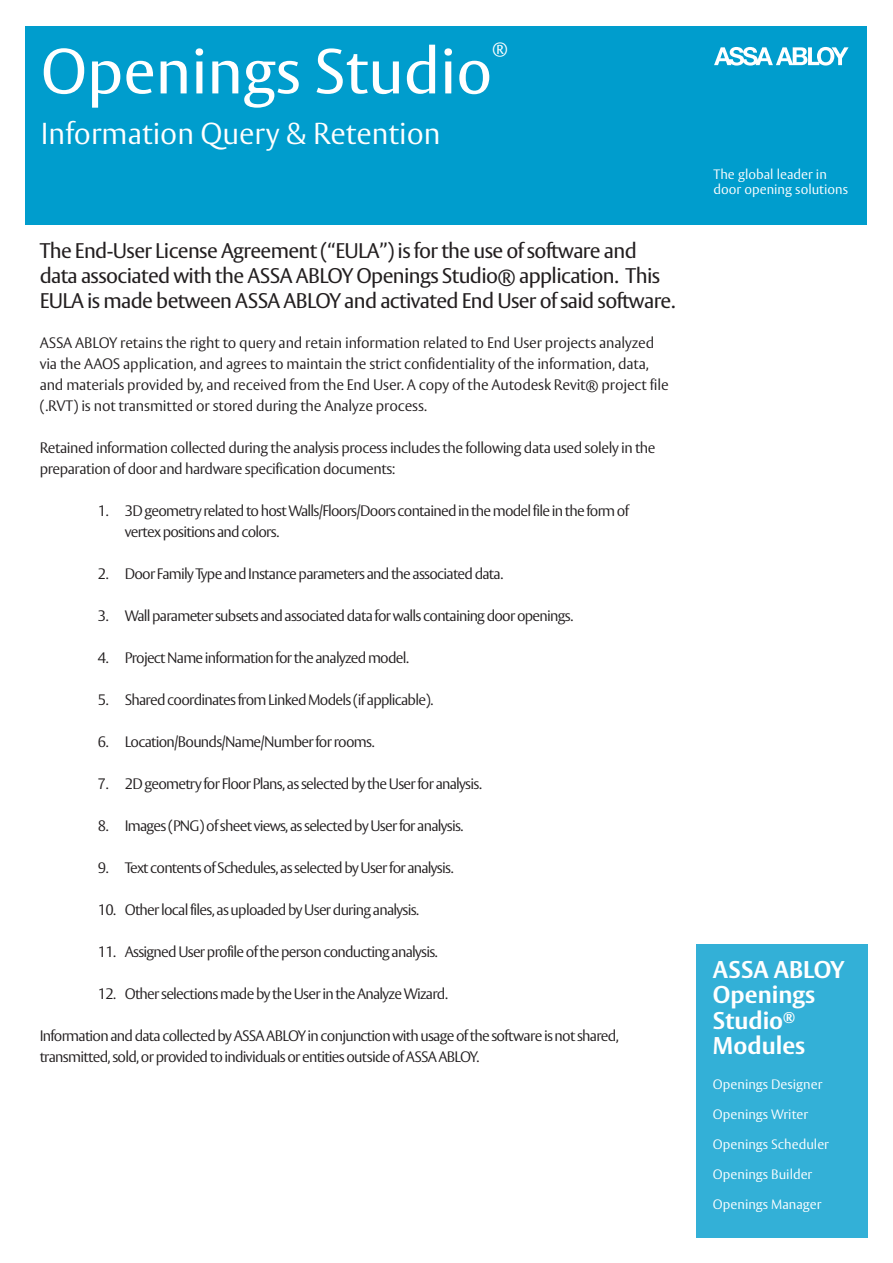
<style>
.page{position:relative;width:893px;height:1263px;background:#fff}
.page>*{position:absolute;margin:0;border:0;box-sizing:border-box;transform-origin:0 0}
.t1{font:63px "ASSA Vesta";color:#fff}
.t2{font:300 30px "ASSA Vesta";color:#fff}
.t3{font:700 24px/25.5px "ASSA Vesta";color:#fff}
.t4{font:21px/25.2px "ASSA Vesta";letter-spacing:-.03em;color:#231f20}
.t5{font:300 18px "ASSA Vesta";color:#fff}
.t6{font:300 15px/21px "ASSA Vesta";letter-spacing:-.05em;color:#231f20}
.t7{font:300 15px/21px "ASSA Vesta";letter-spacing:-.01em;color:#231f20}
.t8{font:300 15px/21px "ASSA Vesta";letter-spacing:-.03em;color:#231f20}
.Heading{font:300 13.5px "ASSA Vesta";color:#fff}
</style>
<div class="page">
<div style="left:696px;top:944px;width:171px;height:294px;background:#33b0d7"></div>
<div style="left:25px;top:26px;width:842px;height:199px;background:#009dcd"></div>
<svg style="left:714px;top:47px;width:135px;height:19px"></svg>
<p class="t1" style="left:41px;top:33px;width:453px">Openings Studio</p>
<p class="t5" style="left:492px;top:37px;width:17px">®</p>
<p class="t2" style="left:41px;top:116px;width:401px">Information Query &amp; Retention</p>
<p class="t4" style="left:40px;top:239px;width:637px">The End-User License Agreement (“EULA”) is for the use of software and data associated with the ASSA ABLOY Openings Studio® application. This<br>EULA is made between ASSA ABLOY and activated End User of said software.</p>
<p class="t7" style="left:40px;top:333px;width:630px">ASSA ABLOY retains the right to query and retain information related to End User projects analyzed via the AAOS application, and agrees to maintain the strict confidentiality of the information, data, and materials provided by, and received from the End User. A copy of the Autodesk Revit® project file (.RVT) is not transmitted or stored during the Analyze process.</p>
<p class="t8" style="left:40px;top:438px;width:617px">Retained information collected during the analysis process includes the following data used solely in the preparation of door and hardware specification documents:</p>
<p class="t6" style="left:125px;top:501px;width:506px;text-indent:-27px">1. 3D geometry related to host Walls/Floors/Doors contained in the model file in the form of vertex positions and colors.</p>
<p class="t6" style="left:98px;top:564px;width:407px">2. Door Family Type and Instance parameters and the associated data.</p>
<p class="t6" style="left:98px;top:606px;width:477px">3. Wall parameter subsets and associated data for walls containing door openings.</p>
<p class="t6" style="left:98px;top:648px;width:313px">4. Project Name information for the analyzed model.</p>
<p class="t6" style="left:98px;top:690px;width:337px">5. Shared coordinates from Linked Models (if applicable).</p>
<p class="t6" style="left:98px;top:732px;width:278px">6. Location/Bounds/Name/Number for rooms.</p>
<p class="t6" style="left:98px;top:774px;width:386px">7. 2D geometry for Floor Plans, as selected by the User for analysis.</p>
<p class="t6" style="left:98px;top:816px;width:367px">8. Images (PNG) of sheet views, as selected by User for analysis.</p>
<p class="t6" style="left:98px;top:858px;width:357px">9. Text contents of Schedules, as selected by User for analysis.</p>
<p class="t6" style="left:98px;top:900px;width:323px">10. Other local files, as uploaded by User during analysis.</p>
<p class="t6" style="left:98px;top:942px;width:342px">11. Assigned User profile of the person conducting analysis.</p>
<p class="t6" style="left:98px;top:984px;width:352px">12. Other selections made by the User in the Analyze Wizard.</p>
<p class="t6" style="left:40px;top:1026px;width:581px">Information and data collected by ASSA ABLOY in conjunction with usage of the software is not shared, transmitted, sold, or provided to individuals or entities outside of ASSA ABLOY.</p>
<p class="Heading" style="left:713px;top:167px;width:115px">The global leader in</p>
<p class="Heading" style="left:713px;top:182px;width:136px">door opening solutions</p>
<p class="t3" style="left:713px;top:958px;width:133px">ASSA ABLOY</p>
<p class="t3" style="left:713px;top:983px;width:104px">Openings</p>
<p class="t3" style="left:713px;top:1009px;width:94px">Studio<sup>®<br></sup>Modules</p>
<p class="Heading" style="left:713px;top:1076px;width:111px">Openings Designer</p>
<p class="Heading" style="left:713px;top:1106px;width:97px">Openings Writer</p>
<p class="Heading" style="left:713px;top:1136px;width:118px">Openings Scheduler</p>
<p class="Heading" style="left:713px;top:1166px;width:101px">Openings Builder</p>
<p class="Heading" style="left:713px;top:1196px;width:110px">Openings Manager</p>
</div>
